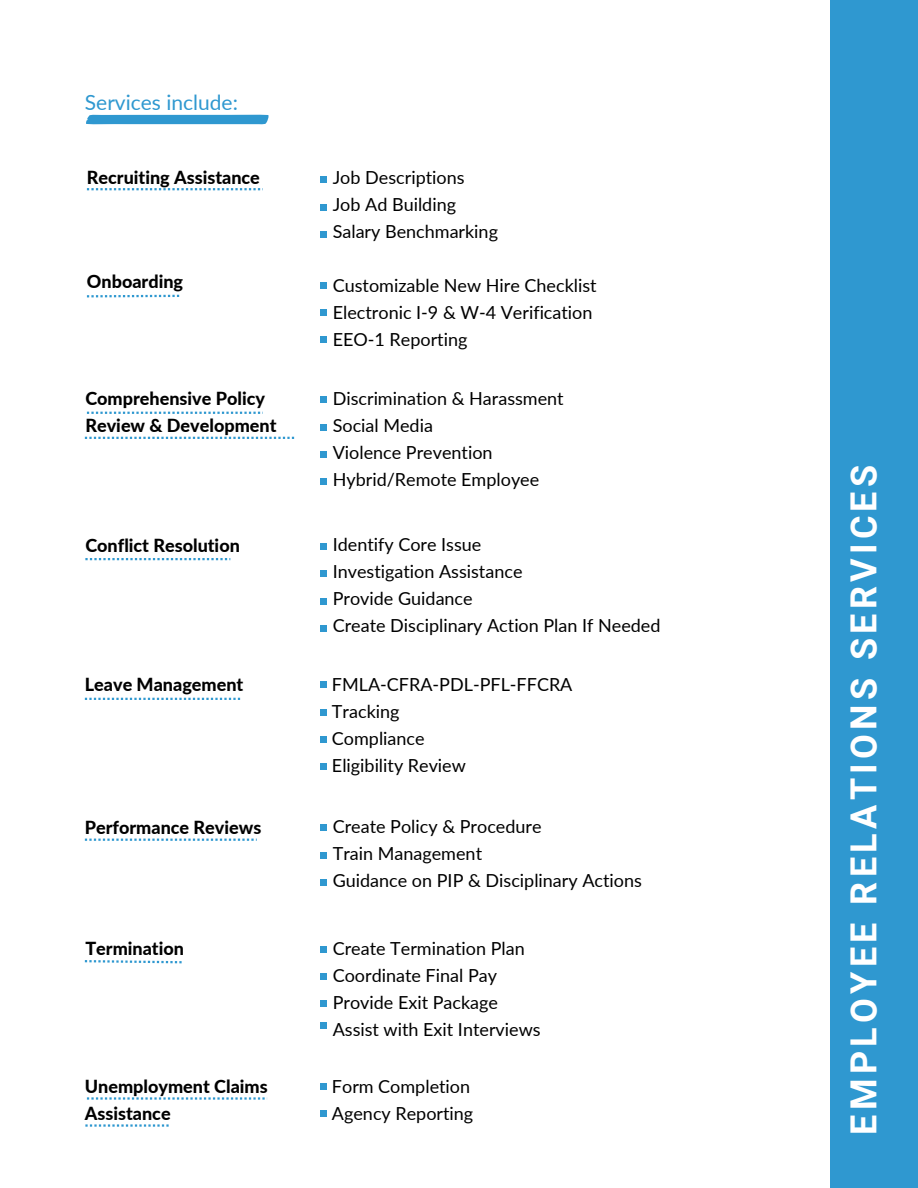
<style>
.page{position:relative;width:918px;height:1188px;background:#fff}
.page>*{position:absolute;margin:0;border:0;box-sizing:border-box;transform-origin:0 0}
.t1{font:700 36px "Roboto";letter-spacing:.12em;color:#fff}
.t2{font:21px "Lato";color:#2f98d0}
.t3{font:18px "Lato";color:#000}
.t4{font:800 18px/27px "Lato";color:#000}
</style>
<div class="page">
<svg style="left:87px;top:412px;width:176px;height:2px"></svg>
<svg style="left:85px;top:960px;width:97px;height:3px"></svg>
<div style="left:831px;top:0;width:87px;height:1188px;background:#2f98d0"></div>
<svg style="left:87px;top:188px;width:176px;height:2px"></svg>
<svg style="left:87px;top:295px;width:92px;height:2px"></svg>
<svg style="left:85px;top:437px;width:209px;height:2px"></svg>
<svg style="left:85px;top:558px;width:145px;height:2px"></svg>
<svg style="left:85px;top:698px;width:155px;height:2px"></svg>
<svg style="left:85px;top:839px;width:172px;height:2px"></svg>
<svg style="left:87px;top:1097px;width:181px;height:3px"></svg>
<svg style="left:85px;top:1124px;width:84px;height:3px"></svg>
<div style="left:320px;top:396px;width:7px;height:7px;background:#2f98d0"></div>
<div style="left:320px;top:424px;width:7px;height:7px;background:#2f98d0"></div>
<div style="left:320px;top:451px;width:7px;height:7px;background:#2f98d0"></div>
<div style="left:320px;top:478px;width:7px;height:7px;background:#2f98d0"></div>
<div style="left:320px;top:1110px;width:7px;height:7px;background:#2f98d0"></div>
<div style="left:320px;top:1083px;width:7px;height:7px;background:#2f98d0"></div>
<svg style="left:86px;top:114px;width:183px;height:11px;background:#51a9d7"></svg>
<div style="left:320px;top:282px;width:7px;height:7px;background:#2f98d0"></div>
<div style="left:320px;top:309px;width:7px;height:7px;background:#2f98d0"></div>
<div style="left:320px;top:337px;width:7px;height:6px;background:#2f98d0"></div>
<div style="left:320px;top:176px;width:7px;height:7px;background:#2f98d0"></div>
<div style="left:320px;top:204px;width:7px;height:7px;background:#2f98d0"></div>
<div style="left:320px;top:231px;width:7px;height:7px;background:#2f98d0"></div>
<div style="left:320px;top:543px;width:7px;height:7px;background:#2f98d0"></div>
<div style="left:320px;top:571px;width:7px;height:6px;background:#2f98d0"></div>
<div style="left:320px;top:598px;width:7px;height:6px;background:#2f98d0"></div>
<div style="left:320px;top:625px;width:7px;height:6px;background:#2f98d0"></div>
<div style="left:320px;top:681px;width:7px;height:7px;background:#2f98d0"></div>
<div style="left:320px;top:709px;width:7px;height:7px;background:#2f98d0"></div>
<div style="left:320px;top:736px;width:7px;height:7px;background:#2f98d0"></div>
<div style="left:320px;top:763px;width:7px;height:7px;background:#2f98d0"></div>
<div style="left:320px;top:824px;width:7px;height:7px;background:#2f98d0"></div>
<div style="left:320px;top:852px;width:7px;height:7px;background:#2f98d0"></div>
<div style="left:320px;top:879px;width:7px;height:7px;background:#2f98d0"></div>
<div style="left:320px;top:946px;width:7px;height:7px;background:#2f98d0"></div>
<div style="left:320px;top:973px;width:7px;height:7px;background:#2f98d0"></div>
<div style="left:320px;top:1000px;width:7px;height:7px;background:#2f98d0"></div>
<div style="left:320px;top:1022px;width:7px;height:7px;background:#2f98d0"></div>
<h3 class="t2" style="left:85px;top:90px;width:155px">Services include:</h3>
<h2 class="t4" style="left:87px;top:164px;width:175px">Recruiting Assistance</h2>
<p class="t3" style="left:333px;top:167px;width:133px">Job Descriptions</p>
<p class="t3" style="left:333px;top:194px;width:125px">Job Ad Building</p>
<p class="t3" style="left:333px;top:221px;width:167px">Salary Benchmarking</p>
<h3 class="t4" style="left:87px;top:267px;width:98px">Onboarding</h3>
<p class="t3" style="left:333px;top:274px;width:265px">Customizable New Hire Checklist</p>
<p class="t3" style="left:333px;top:301px;width:261px">Electronic I-9 &amp; W-4 Verification</p>
<p class="t3" style="left:333px;top:328px;width:136px">EEO-1 Reporting</p>
<p class="t4" style="left:85px;top:385px;width:193px">Comprehensive Policy<br>Review &amp; Development</p>
<h3 class="t4" style="left:85px;top:532px;width:156px">Conflict Resolution</h3>
<p class="t3" style="left:333px;top:388px;width:233px">Discrimination &amp; Harassment</p>
<h3 class="t3" style="left:333px;top:415px;width:102px">Social Media</h3>
<p class="t3" style="left:333px;top:442px;width:161px">Violence Prevention</p>
<p class="t3" style="left:333px;top:469px;width:208px">Hybrid/Remote Employee</p>
<p class="t3" style="left:333px;top:534px;width:150px">Identify Core Issue</p>
<p class="t3" style="left:333px;top:561px;width:191px">Investigation Assistance</p>
<h3 class="t3" style="left:333px;top:588px;width:142px">Provide Guidance</h3>
<p class="t3" style="left:333px;top:615px;width:329px">Create Disciplinary Action Plan If Needed</p>
<p class="t4" style="left:85px;top:671px;width:160px">Leave Management</p>
<p class="t3" style="left:332px;top:673px;width:242px">FMLA-CFRA-PDL-PFL-FFCRA</p>
<p class="t3" style="left:332px;top:700px;width:69px">Tracking</p>
<h3 class="t3" style="left:332px;top:727px;width:94px">Compliance</h3>
<p class="t3" style="left:332px;top:754px;width:135px">Eligibility Review</p>
<p class="t4" style="left:85px;top:813px;width:178px">Performance Reviews</p>
<p class="t3" style="left:333px;top:815px;width:210px">Create Policy &amp; Procedure</p>
<p class="t3" style="left:333px;top:842px;width:151px">Train Management</p>
<h3 class="t3" style="left:333px;top:869px;width:311px">Guidance on PIP &amp; Disciplinary Actions</h3>
<p class="t4" style="left:85px;top:935px;width:100px">Termination</p>
<p class="t3" style="left:333px;top:937px;width:194px">Create Termination Plan</p>
<p class="t3" style="left:333px;top:964px;width:166px">Coordinate Final Pay</p>
<p class="t3" style="left:333px;top:991px;width:167px">Provide Exit Package</p>
<p class="t3" style="left:333px;top:1018px;width:209px">Assist with Exit Interviews</p>
<p class="t4" style="left:85px;top:1072px;width:184px">Unemployment Claims<br>Assistance</p>
<h3 class="t3" style="left:332px;top:1075px;width:140px">Form Completion</h3>
<p class="t3" style="left:332px;top:1102px;width:143px">Agency Reporting</p>
<p class="t1" style="left:843px;top:1135px;width:671px;rotate:-90deg">EMPLOYEE RELATIONS SERVICES</p>
</div>
